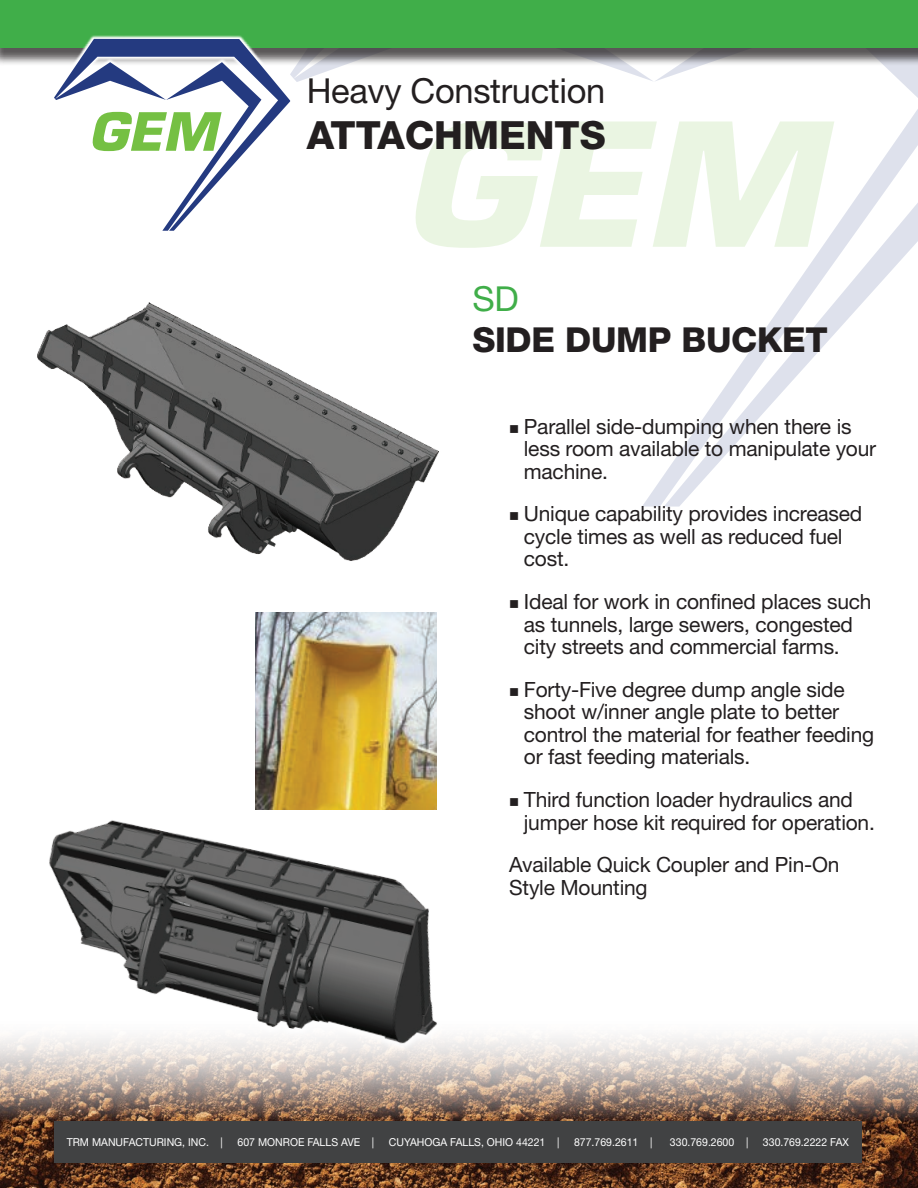
<style>
.page{position:relative;width:918px;height:1188px;background:#fff}
.page>*{position:absolute;margin:0;border:0;box-sizing:border-box;transform-origin:0 0}
.t1{font:800 38.85px "Helvetica Neue";color:#231f20}
.t2{font:34.5px "Helvetica Neue";letter-spacing:-.01em;color:#231f20}
.t3{font:800 34.5px "Helvetica Neue";letter-spacing:-.01em;color:#231f20}
.t4{font:34.5px "Helvetica Neue";color:#40ae49}
.t5{font:21px/22.5px "Helvetica Neue";letter-spacing:-.01em;color:#231f20}
.t6{font:10.95px "Helvetica Neue";color:#fff;scale:.96 1}
</style>
<div class="page">
<svg style="left:294px;top:67px;width:624px;height:440px"></svg>
<svg style="left:409px;top:120px;width:425px;height:128px"></svg>
<img style="left:0;top:1036px;width:918px;height:152px">
<div style="left:54px;top:1121px;width:808px;height:41px;background:#414243"></div>
<img style="left:256px;top:612px;width:180px;height:176px">
<img style="left:37px;top:285px;width:413px;height:276px">
<img style="left:11px;top:788px;width:461px;height:292px">
<div style="left:0;top:0;width:918px;height:67px;background:#231f20;opacity:.75"></div>
<div style="left:0;top:0;width:918px;height:48px;background:#40ae49"></div>
<svg style="left:50px;top:35px;width:244px;height:67px"></svg>
<svg style="left:54px;top:39px;width:236px;height:192px"></svg>
<svg style="left:91px;top:112px;width:131px;height:39px"></svg>
<p class="t2" style="left:307px;top:70px;width:300px">Heavy Construction</p>
<p class="t1" style="left:307px;top:112px;width:301px">ATTACHMENTS</p>
<p class="t4" style="left:472px;top:278px;width:48px">SD</p>
<p class="t3" style="left:472px;top:319px;width:357px">SIDE DUMP BUCKET</p>
<p class="t5" style="left:524px;top:415px;width:354px;text-indent:-15px">■ Parallel side-dumping when there is less room available to manipulate your machine.</p>
<p class="t5" style="left:524px;top:502px;width:340px;text-indent:-15px">■ Unique capability provides increased cycle times as well as reduced fuel cost.</p>
<p class="t5" style="left:524px;top:590px;width:349px;text-indent:-15px">■ Ideal for work in confined places such as tunnels, large sewers, congested city streets and commercial farms.</p>
<p class="t5" style="left:524px;top:678px;width:352px;text-indent:-15px">■ Forty-Five degree dump angle side shoot w/inner angle plate to better control the material for feather feeding or fast feeding materials.</p>
<p class="t5" style="left:524px;top:788px;width:353px;text-indent:-15px">■ Third function loader hydraulics and jumper hose kit required for operation.</p>
<p class="t5" style="left:509px;top:853px;width:332px">Available Quick Coupler and Pin-On<br>Style Mounting</p>
<p class="t6" style="left:67px;top:1136px;width:164px">TRM MANUFACTURING, INC. |</p>
<p class="t6" style="left:238px;top:1136px;width:144px">607 MONROE FALLS AVE |</p>
<p class="t6" style="left:389px;top:1136px;width:179px">CUYAHOGA FALLS, OHIO 44221 |</p>
<p class="t6" style="left:574px;top:1136px;width:83px">877.769.2611 |</p>
<p class="t6" style="left:670px;top:1136px;width:83px">330.769.2600 |</p>
<p class="t6" style="left:763px;top:1136px;width:91px">330.769.2222 FAX</p>
</div>
